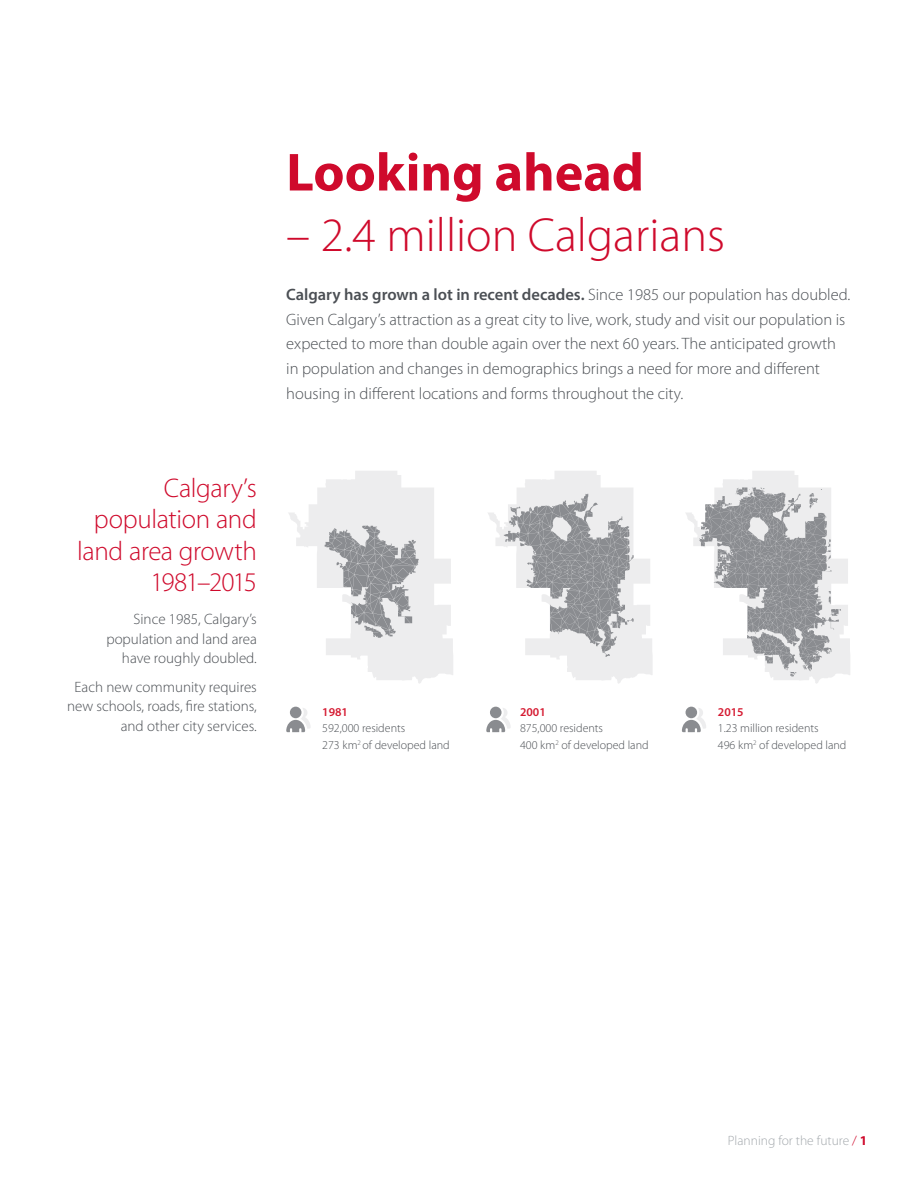
<style>
.page{position:relative;width:918px;height:1188px;background:#fff}
.page>*{position:absolute;margin:0;border:0;box-sizing:border-box;transform-origin:0 0}
.t1{font:700 54px "Myriad Pro";color:#cf0a2c}
.t2{font:300 48px "Myriad Pro";color:#cf0a2c}
.t3{font:300 27px/31.5px "Myriad Pro";letter-spacing:-.015em;color:#cf0a2c;text-align:right}
.t4{font:300 16.5px/24.8px "Myriad Pro";color:#4b4f54}
.t5{font:300 15px/19.5px "Myriad Pro";color:#4b4f54;text-align:right}
.t6{font:300 13.5px "Myriad Pro";color:#a4a9ad}
.t7{font:300 12px/16.5px "Myriad Pro";color:#4b4f54}
.t8{font:600 12px "Myriad Pro";color:#d51b32}
.s1{font-weight:600}
.s2{color:#cf0a2c}
.s3{font-weight:700;color:#cf0a2c}
</style>
<div class="page">
<svg style="left:289px;top:471px;width:164px;height:213px"></svg>
<svg style="left:488px;top:471px;width:165px;height:213px"></svg>
<svg style="left:686px;top:471px;width:164px;height:213px"></svg>
<svg style="left:286px;top:707px;width:25px;height:25px"></svg>
<svg style="left:486px;top:707px;width:25px;height:25px"></svg>
<svg style="left:682px;top:707px;width:24px;height:25px"></svg>
<h3 class="t3" style="left:77px;top:472px;width:181px">Calgary’s population and land area growth<br>1981–2015</h3>
<p class="t5" style="left:106px;top:609px;width:152px">Since 1985, Calgary’s population and land area have roughly doubled.</p>
<p class="t5" style="left:67px;top:677px;width:191px">Each new community requires new schools, roads, fire stations, and other city services.</p>
<h1 class="t1" style="left:286px;top:137px;width:359px">Looking ahead</h1>
<h2 class="t2" style="left:286px;top:206px;width:440px">– 2.4 million Calgarians</h2>
<p class="t4" style="left:286px;top:282px;width:566px"><span class="s1">Calgary has grown a lot in recent decades.</span> Since 1985 our population has doubled.<br>Given Calgary’s attraction as a great city to live, work, study and visit our population is expected to more than double again over the next 60 years. The anticipated growth in population and changes in demographics brings a need for more and different housing in different locations and forms throughout the city.</p>
<p class="t8" style="left:322px;top:704px;width:27px">1981</p>
<p class="t7" style="left:322px;top:720px;width:129px">592,000 residents<br>273 km<sup>2</sup> of developed land</p>
<p class="t8" style="left:520px;top:704px;width:27px">2001</p>
<p class="t7" style="left:520px;top:720px;width:130px">875,000 residents<br>400 km<sup>2</sup> of developed land</p>
<p class="t8" style="left:718px;top:704px;width:27px">2015</p>
<p class="t7" style="left:718px;top:720px;width:130px">1.23 million residents<br>496 km<sup>2</sup> of developed land</p>
<p class="t6" style="left:728px;top:1132px;width:141px">Planning for the future <span class="s2">/</span> <span class="s3">1</span></p>
</div>
